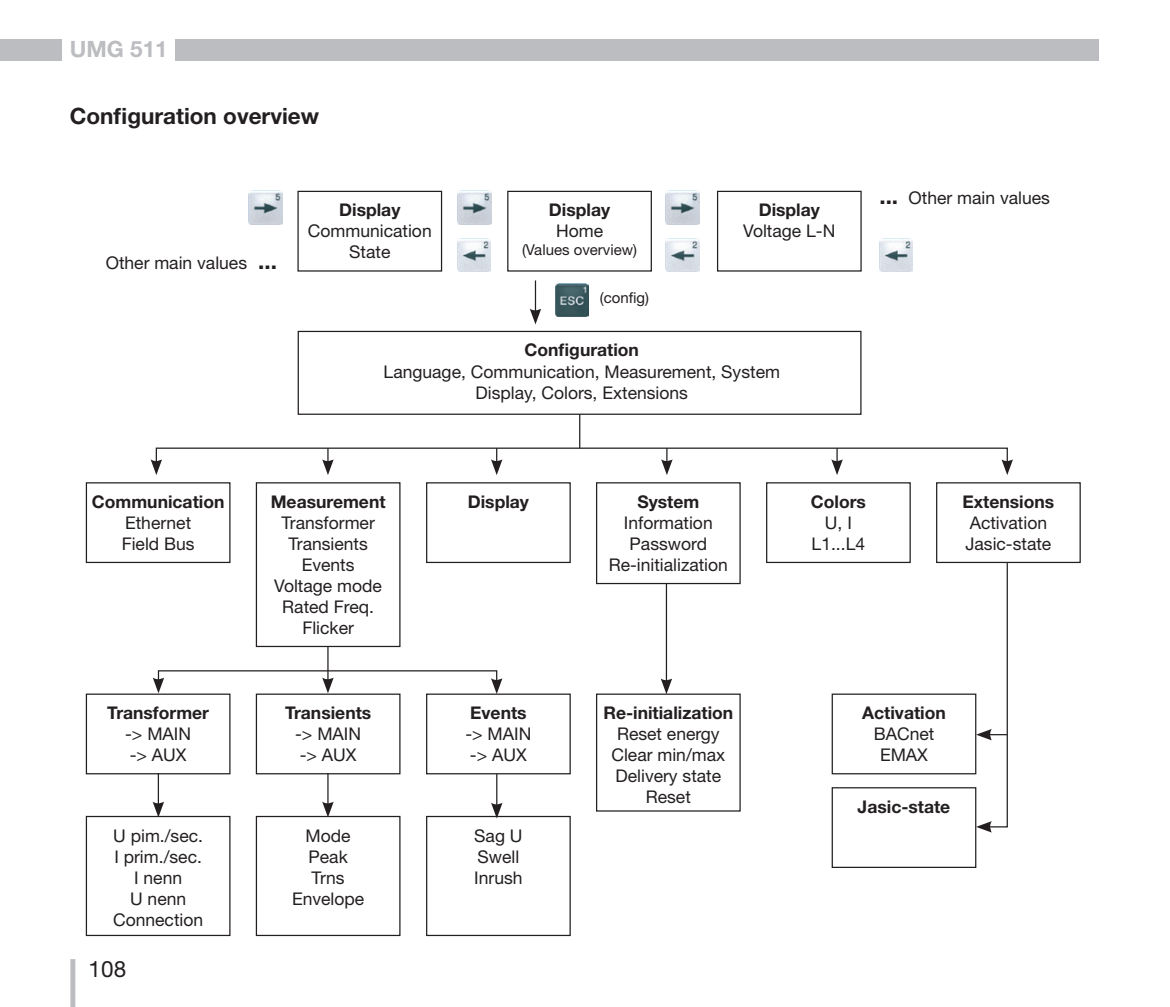
<style>
.page{position:relative;width:1170px;height:1007px;background:#fff}
.page>*{position:absolute;margin:0;border:0;box-sizing:border-box;transform-origin:0 0}
._9_Blocksatz{font:700 22.5px "Helvetica Neue LT";color:#231f20}
.t1{font:700 22.5px "Helvetica Neue LT";color:#bcbdc0}
.Überschrift__9{font:700 22.5px "Helvetica Neue LT";color:#231f20}
.t2{font:22.5px "Helvetica Neue LT";color:#231f20}
._7_Bild-Texte_links{font:17.5px "Helvetica Neue LT";color:#231f20}
._7_Bild-Texte_links-2{font:700 17.5px "Helvetica Neue LT";color:#231f20}
._7_Bild-Texte_links-3{font:15px "Helvetica Neue LT";color:#231f20}
</style>
<div class="page">
<div style="left:70px;top:958px;width:5px;height:48px;background:#bcbdc0"></div>
<div style="left:175px;top:39px;width:923px;height:21px;background:#bcbdc0"></div>
<div style="left:0;top:39px;width:62px;height:21px;background:#bcbdc0"></div>
<div style="left:297px;top:331px;width:564px;height:84px;border:1px solid #231f20"></div>
<div style="left:297px;top:191px;width:145px;height:80px;border:1px solid #231f20"></div>
<div style="left:507px;top:191px;width:145px;height:80px;border:1px solid #231f20"></div>
<div style="left:717px;top:191px;width:144px;height:80px;border:1px solid #231f20"></div>
<img style="left:249px;top:192px;width:33px;height:32px">
<img style="left:458px;top:192px;width:33px;height:32px">
<img style="left:665px;top:192px;width:34px;height:32px">
<img style="left:457px;top:238px;width:33px;height:33px">
<img style="left:665px;top:238px;width:34px;height:33px">
<img style="left:879px;top:238px;width:33px;height:33px">
<hr style="left:535px;top:280px;width:1px;height:32px;background:#231f20">
<svg style="left:529px;top:308px;width:12px;height:16px"></svg>
<img style="left:555px;top:283px;width:33px;height:33px">
<div style="left:86px;top:482px;width:144px;height:81px;border:1px solid #231f20"></div>
<div style="left:256px;top:482px;width:144px;height:165px;border:1px solid #231f20"></div>
<div style="left:596px;top:482px;width:144px;height:102px;border:1px solid #231f20"></div>
<div style="left:426px;top:482px;width:144px;height:81px;border:1px solid #231f20"></div>
<div style="left:766px;top:482px;width:144px;height:81px;border:1px solid #231f20"></div>
<div style="left:936px;top:482px;width:144px;height:81px;border:1px solid #231f20"></div>
<div style="left:86px;top:815px;width:144px;height:120px;border:1px solid #231f20"></div>
<div style="left:256px;top:693px;width:144px;height:81px;border:1px solid #231f20"></div>
<div style="left:426px;top:693px;width:144px;height:81px;border:1px solid #231f20"></div>
<div style="left:596px;top:693px;width:144px;height:118px;border:1px solid #231f20"></div>
<div style="left:831px;top:693px;width:145px;height:81px;border:1px solid #231f20"></div>
<div style="left:831px;top:787px;width:145px;height:80px;border:1px solid #231f20"></div>
<div style="left:156px;top:447px;width:851px;height:17px;border:1px solid #231f20"></div>
<svg style="left:151px;top:459px;width:11px;height:16px"></svg>
<svg style="left:1001px;top:459px;width:11px;height:16px"></svg>
<svg style="left:322px;top:448px;width:12px;height:27px"></svg>
<svg style="left:491px;top:448px;width:11px;height:27px"></svg>
<svg style="left:661px;top:448px;width:11px;height:27px"></svg>
<svg style="left:831px;top:448px;width:11px;height:27px"></svg>
<hr style="left:579px;top:414px;width:1px;height:34px;background:#231f20">
<div style="left:158px;top:670px;width:339px;height:12px;border:1px solid #231f20"></div>
<svg style="left:85px;top:677px;width:146px;height:97px"></svg>
<svg style="left:491px;top:678px;width:11px;height:16px"></svg>
<hr style="left:327px;top:646px;width:1px;height:35px;background:#231f20">
<svg style="left:322px;top:677px;width:12px;height:16px"></svg>
<hr style="left:158px;top:772px;width:1px;height:33px;background:#231f20">
<svg style="left:153px;top:801px;width:11px;height:16px"></svg>
<div style="left:256px;top:815px;width:144px;height:120px;border:1px solid #231f20"></div>
<hr style="left:327px;top:772px;width:1px;height:33px;background:#231f20">
<svg style="left:322px;top:801px;width:12px;height:16px"></svg>
<div style="left:426px;top:815px;width:144px;height:120px;border:1px solid #231f20"></div>
<hr style="left:496px;top:774px;width:1px;height:32px;background:#231f20">
<svg style="left:491px;top:802px;width:11px;height:16px"></svg>
<hr style="left:665px;top:583px;width:2px;height:99px;background:#231f20">
<svg style="left:660px;top:678px;width:12px;height:16px"></svg>
<svg style="left:975px;top:561px;width:33px;height:271px"></svg>
<p class="t1" style="left:70px;top:35px;width:99px">UMG 511</p>
<p class="_9_Blocksatz" style="left:70px;top:102px;width:251px">Configuration overview</p>
<p class="_7_Bild-Texte_links" style="left:106px;top:252px;width:143px">Other main values</p>
<p class="Überschrift__9" style="left:258px;top:247px;width:20px">...</p>
<p class="_7_Bild-Texte_links-2" style="left:339px;top:199px;width:63px">Display</p>
<p class="_7_Bild-Texte_links" style="left:308px;top:221px;width:125px">Communication</p>
<p class="_7_Bild-Texte_links" style="left:349px;top:242px;width:43px">State</p>
<p class="_7_Bild-Texte_links-2" style="left:549px;top:199px;width:63px">Display</p>
<p class="_7_Bild-Texte_links" style="left:556px;top:221px;width:49px">Home</p>
<p class="_7_Bild-Texte_links-3" style="left:522px;top:241px;width:116px">(Values overview)</p>
<p class="_7_Bild-Texte_links-3" style="left:600px;top:289px;width:51px">(config)</p>
<p class="_7_Bild-Texte_links-2" style="left:758px;top:199px;width:63px">Display</p>
<p class="_7_Bild-Texte_links" style="left:743px;top:221px;width:94px">Voltage L-N</p>
<p class="_7_Bild-Texte_links-2" style="left:524px;top:339px;width:116px">Configuration</p>
<p class="_7_Bild-Texte_links" style="left:383px;top:361px;width:398px">Language, Communication, Measurement, System</p>
<p class="_7_Bild-Texte_links" style="left:475px;top:382px;width:214px">Display, Colors, Extensions</p>
<p class="Überschrift__9" style="left:879px;top:182px;width:20px">...</p>
<p class="_7_Bild-Texte_links" style="left:908px;top:187px;width:143px">Other main values</p>
<p class="_7_Bild-Texte_links-2" style="left:92px;top:490px;width:134px">Communication</p>
<p class="_7_Bild-Texte_links" style="left:125px;top:512px;width:68px">Ethernet</p>
<p class="_7_Bild-Texte_links" style="left:122px;top:533px;width:74px">Field Bus</p>
<p class="_7_Bild-Texte_links-2" style="left:271px;top:490px;width:116px">Measurement</p>
<p class="_7_Bild-Texte_links" style="left:281px;top:512px;width:95px">Transformer</p>
<p class="_7_Bild-Texte_links" style="left:288px;top:533px;width:81px">Transients</p>
<p class="_7_Bild-Texte_links" style="left:302px;top:554px;width:54px">Events</p>
<p class="_7_Bild-Texte_links" style="left:274px;top:575px;width:109px">Voltage mode</p>
<p class="_7_Bild-Texte_links" style="left:282px;top:596px;width:93px">Rated Freq.</p>
<p class="_7_Bild-Texte_links" style="left:302px;top:617px;width:53px">Flicker</p>
<p class="_7_Bild-Texte_links-2" style="left:468px;top:490px;width:63px">Display</p>
<p class="_7_Bild-Texte_links-2" style="left:810px;top:490px;width:57px">Colors</p>
<p class="_7_Bild-Texte_links" style="left:824px;top:512px;width:28px">U, I</p>
<p class="_7_Bild-Texte_links" style="left:811px;top:533px;width:55px">L1...L4</p>
<p class="_7_Bild-Texte_links-2" style="left:637px;top:490px;width:63px">System</p>
<p class="_7_Bild-Texte_links" style="left:624px;top:512px;width:90px">Information</p>
<p class="_7_Bild-Texte_links" style="left:629px;top:533px;width:79px">Password</p>
<p class="_7_Bild-Texte_links" style="left:608px;top:554px;width:121px">Re-initialization</p>
<p class="_7_Bild-Texte_links-2" style="left:962px;top:490px;width:93px">Extensions</p>
<p class="_7_Bild-Texte_links" style="left:969px;top:512px;width:79px">Activation</p>
<p class="_7_Bild-Texte_links" style="left:965px;top:533px;width:87px">Jasic-state</p>
<p class="_7_Bild-Texte_links-2" style="left:107px;top:702px;width:103px">Transformer</p>
<p class="_7_Bild-Texte_links" style="left:125px;top:723px;width:67px">-&gt; MAIN</p>
<p class="_7_Bild-Texte_links" style="left:130px;top:744px;width:58px">-&gt; AUX</p>
<p class="_7_Bild-Texte_links" style="left:113px;top:824px;width:91px">U pim./sec.</p>
<p class="_7_Bild-Texte_links" style="left:114px;top:845px;width:89px">I prim./sec.</p>
<p class="_7_Bild-Texte_links" style="left:134px;top:866px;width:49px">I nenn</p>
<p class="_7_Bild-Texte_links" style="left:130px;top:887px;width:58px">U nenn</p>
<p class="_7_Bild-Texte_links" style="left:113px;top:908px;width:92px">Connection</p>
<p class="t2" style="left:89px;top:955px;width:39px">108</p>
<p class="_7_Bild-Texte_links-2" style="left:285px;top:702px;width:88px">Transients</p>
<p class="_7_Bild-Texte_links" style="left:295px;top:723px;width:67px">-&gt; MAIN</p>
<p class="_7_Bild-Texte_links" style="left:300px;top:744px;width:58px">-&gt; AUX</p>
<p class="_7_Bild-Texte_links" style="left:305px;top:824px;width:47px">Mode</p>
<p class="_7_Bild-Texte_links" style="left:308px;top:845px;width:41px">Peak</p>
<p class="_7_Bild-Texte_links" style="left:311px;top:866px;width:35px">Trns</p>
<p class="_7_Bild-Texte_links" style="left:292px;top:887px;width:74px">Envelope</p>
<p class="_7_Bild-Texte_links-2" style="left:470px;top:702px;width:58px">Events</p>
<p class="_7_Bild-Texte_links" style="left:465px;top:723px;width:67px">-&gt; MAIN</p>
<p class="_7_Bild-Texte_links" style="left:470px;top:744px;width:58px">-&gt; AUX</p>
<p class="_7_Bild-Texte_links" style="left:474px;top:824px;width:50px">Sag U</p>
<p class="_7_Bild-Texte_links" style="left:477px;top:845px;width:43px">Swell</p>
<p class="_7_Bild-Texte_links" style="left:474px;top:866px;width:50px">Inrush</p>
<p class="_7_Bild-Texte_links-2" style="left:603px;top:702px;width:131px">Re-initialization</p>
<p class="_7_Bild-Texte_links" style="left:617px;top:723px;width:104px">Reset energy</p>
<p class="_7_Bild-Texte_links" style="left:611px;top:744px;width:115px">Clear min/max</p>
<p class="_7_Bild-Texte_links" style="left:615px;top:765px;width:107px">Delivery state</p>
<p class="_7_Bild-Texte_links" style="left:645px;top:786px;width:47px">Reset</p>
<p class="_7_Bild-Texte_links-2" style="left:862px;top:702px;width:85px">Activation</p>
<p class="_7_Bild-Texte_links" style="left:873px;top:723px;width:62px">BACnet</p>
<p class="_7_Bild-Texte_links" style="left:879px;top:744px;width:49px">EMAX</p>
<p class="_7_Bild-Texte_links-2" style="left:857px;top:795px;width:94px">Jasic-state</p>
</div>
